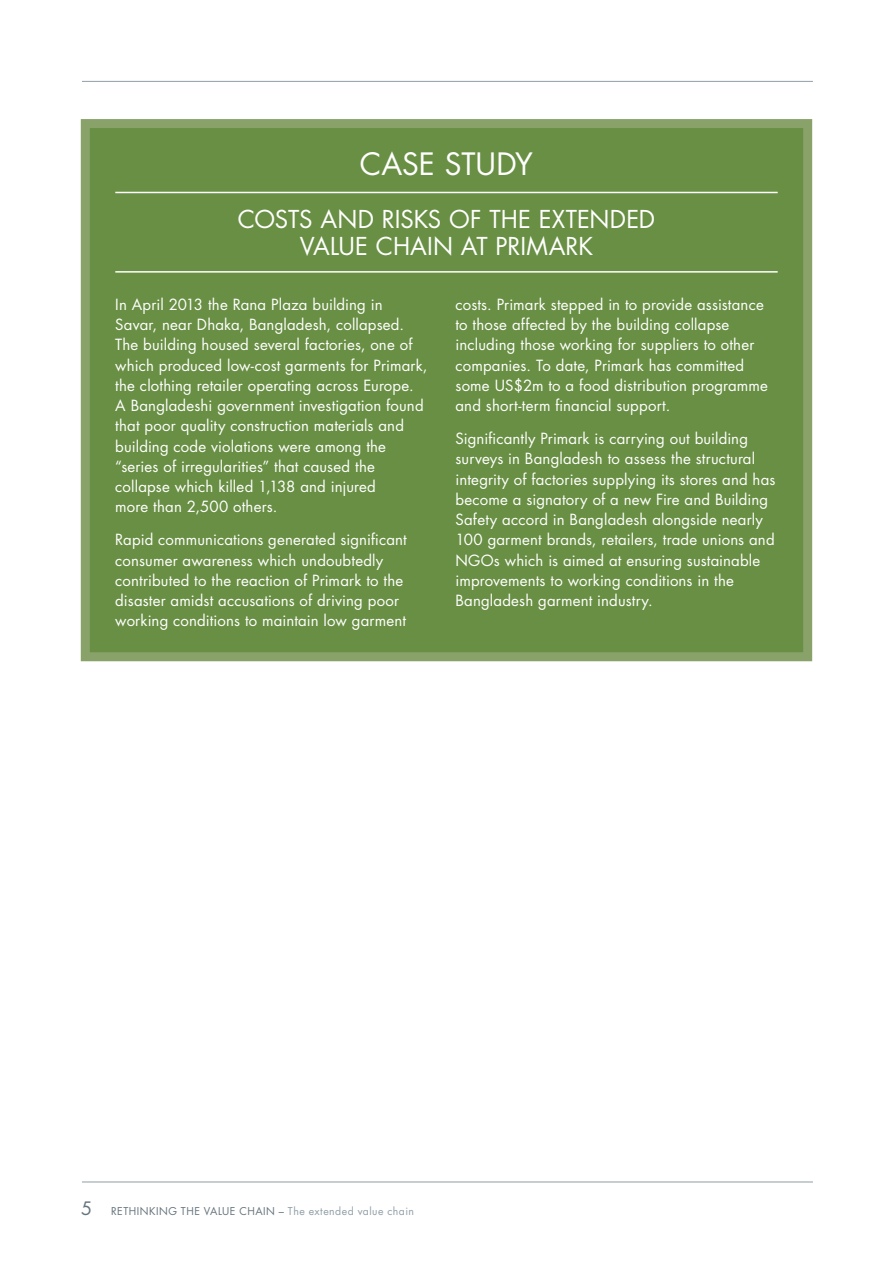
<style>
.page{position:relative;width:893px;height:1263px;background:#fff}
.page>*{position:absolute;margin:0;border:0;box-sizing:border-box;transform-origin:0 0}
.t1{font:30px "Futura";color:#fff}
.t2{font:24px "Futura";letter-spacing:.005em;color:#fff}
.t3{font:15px/20.2px "Futura";letter-spacing:.01em;color:#fff}
.t4{font:10.5px "Futura";letter-spacing:.05em;color:#65747c}
.s1{font-size:18px}
.s2{color:#909ea6}
</style>
<div class="page">
<hr style="left:82px;top:1181px;width:731px;height:1px;background:#909ea6">
<hr style="left:82px;top:81px;width:731px;height:1px;background:#909ea6">
<div style="left:85px;top:124px;width:723px;height:533px;background:#688f43"></div>
<div style="left:81px;top:119px;width:731px;height:542px;border:9px solid #89a269"></div>
<hr style="left:115px;top:192px;width:663px;height:1px;background:#fff">
<hr style="left:115px;top:271px;width:663px;height:2px;background:#fff">
<h1 class="t1" style="left:360px;top:145px;width:40px">Case</h1>
<h1 class="t1" style="left:445px;top:145px;width:19px">stud</h1>
<h1 class="t1" style="left:515px;top:145px;width:19px">y</h1>
<h2 class="t2" style="left:238px;top:204px;width:32px">Costs</h2>
<h2 class="t2" style="left:321px;top:204px;width:19px">and</h2>
<h2 class="t2" style="left:382px;top:204px;width:13px">risks</h2>
<h2 class="t2" style="left:449px;top:204px;width:133px">of the extended</h2>
<h2 class="t2" style="left:300px;top:231px;width:125px">value chain</h2>
<h2 class="t2" style="left:461px;top:231px;width:62px">at Primark</h2>
<p class="t3" style="left:115px;top:294px;width:314px">In April 2013 the Rana Plaza building in Savar, near Dhaka, Bangladesh, collapsed.<br>The building housed several factories, one of which produced low-cost garments for Primark, the clothing retailer operating across Europe.<br>A Bangladeshi government investigation found that poor quality construction materials and building code violations were among the “series of irregularities” that caused the collapse which killed 1,138 and injured<br>more than 2,500 others.</p>
<p class="t3" style="left:115px;top:530px;width:293px">Rapid communications generated significant consumer awareness which undoubtedly contributed to the reaction of Primark to the disaster amidst accusations of driving poor working conditions to maintain low garment</p>
<p class="t3" style="left:455px;top:294px;width:314px">costs. Primark stepped in to provide assistance to those affected by the building collapse including those working for suppliers to other companies. To date, Primark has committed some US$2m to a food distribution programme and short-term financial support.</p>
<p class="t3" style="left:455px;top:429px;width:321px">Significantly Primark is carrying out building surveys in Bangladesh to assess the structural integrity of factories supplying its stores and has become a signatory of a new Fire and Building Safety accord in Bangladesh alongside nearly 100 garment brands, retailers, trade unions and NGOs which is aimed at ensuring sustainable improvements to working conditions in the Bangladesh garment industry.</p>
<p class="t4" style="left:81px;top:1204px;width:334px"><span class="s1">5</span> Rethinking the value chain – <span class="s2">The extended value chain</span></p>
</div>
